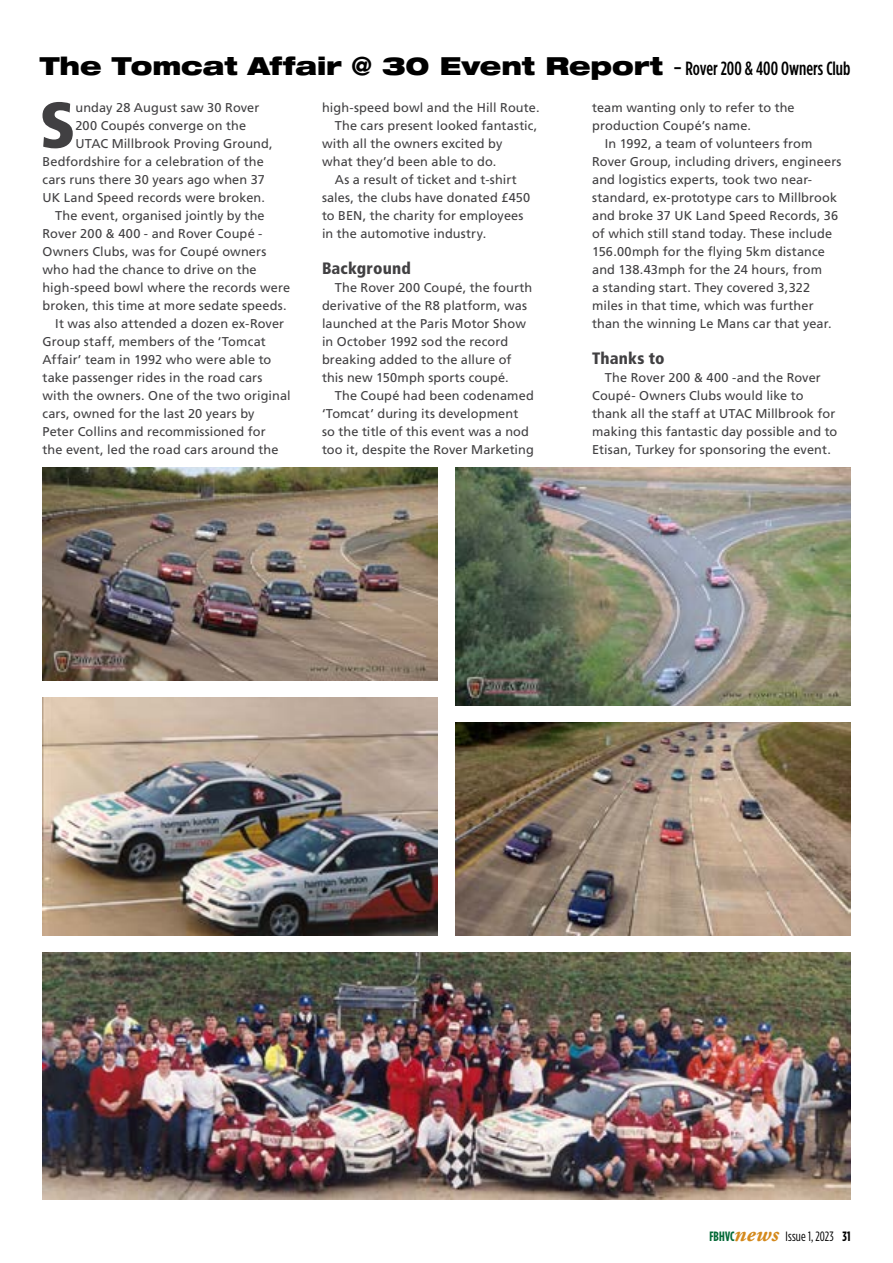
<style>
.page{position:relative;width:893px;height:1263px;background:#fff}
.page>*{position:absolute;margin:0;border:0;box-sizing:border-box;transform-origin:0 0}
.t1{font:900 condensed 64.35px "Frutiger";color:#414042}
.t2{font:900 expanded 24.9px "Helvetica Neue";letter-spacing:-.005em;color:#000}
.t3{font:900 condensed 16.5px "Frutiger";letter-spacing:.01em;color:#414042}
.t4{font:13.5px "Gotham Condensed";letter-spacing:.01em;color:#000}
.t5{font:12.75px/18px "Frutiger";letter-spacing:.01em;color:#414042}
.s1{font-family:"Frutiger";font-weight:400;font-stretch:normal;font-size:25.5px}
.s2{font-family:"Gotham Condensed";font-weight:500;font-stretch:normal;font-size:19.2px}
.s3{font-weight:700;color:#036936}
.s4{font-family:"Adobe Garamond Pro";font-weight:700;font-style:italic;font-size:22.5px;color:#d4891c}
.s5{font-weight:700}
</style>
<div class="page">
<img style="left:43px;top:952px;width:807px;height:247px">
<img style="left:455px;top:468px;width:395px;height:238px">
<img style="left:43px;top:468px;width:395px;height:212px">
<img style="left:455px;top:723px;width:395px;height:212px">
<img style="left:43px;top:697px;width:395px;height:238px">
<h2 class="t2" style="left:40px;top:50px;width:812px">The Tomcat Affair @ 30 Event Report <span class="s1">-</span> <span class="s2">Rover 200 &amp; 400 Owners Club</span></h2>
<h1 class="t1" style="left:40px;top:86px;width:37px">S</h1>
<p class="t5" style="left:75px;top:98px;width:185px">unday 28 August saw 30 Rover</p>
<p class="t5" style="left:592px;top:98px;width:204px">team wanting only to refer to the production Coupé’s name.</p>
<p class="t5" style="left:592px;top:134px;width:251px;text-indent:13px">In 1992, a team of volunteers from Rover Group, including drivers, engineers and logistics experts, took two near&shy;standard, ex-prototype cars to Millbrook and broke 37 UK Land Speed Records, 36 of which still stand today. These include 156.00mph for the flying 5km distance and 138.43mph for the 24 hours, from<br>a standing start. They covered 3,322 miles in that time, which was further than the winning Le Mans car that year.</p>
<p class="t3" style="left:592px;top:348px;width:74px">Thanks to</p>
<p class="t5" style="left:592px;top:368px;width:247px;text-indent:13px">The Rover 200 &amp; 400 -and the Rover Coupé- Owners Clubs would like to thank all the staff at UTAC Millbrook for making this fantastic day possible and to Etisan, Turkey for sponsoring the event.</p>
<p class="t5" style="left:322px;top:98px;width:219px">high-speed bowl and the Hill Route.</p>
<p class="t5" style="left:335px;top:116px;width:204px">The cars present looked fantastic,</p>
<p class="t5" style="left:322px;top:134px;width:182px">with all the owners excited by</p>
<p class="t5" style="left:322px;top:152px;width:176px">what they’d been able to do.</p>
<p class="t5" style="left:335px;top:170px;width:184px">As a result of ticket and t-shirt</p>
<p class="t5" style="left:322px;top:188px;width:210px">sales, the clubs have donated £450</p>
<p class="t5" style="left:322px;top:206px;width:203px">to BEN, the charity for employees</p>
<p class="t5" style="left:322px;top:224px;width:166px">in the automotive industry.</p>
<p class="t3" style="left:322px;top:258px;width:90px">Background</p>
<p class="t5" style="left:322px;top:278px;width:212px;text-indent:13px">The Rover 200 Coupé, the fourth derivative of the R8 platform, was launched at the Paris Motor Show in October 1992 sod the record breaking added to the allure of this new 150mph sports coupé.</p>
<p class="t5" style="left:322px;top:386px;width:213px;text-indent:13px">The Coupé had been codenamed ‘Tomcat’ during its development so the title of this event was a nod too it, despite the Rover Marketing</p>
<p class="t5" style="left:75px;top:116px;width:172px">200 Coupés converge on the</p>
<p class="t5" style="left:75px;top:134px;width:199px">UTAC Millbrook Proving Ground,</p>
<p class="t5" style="left:43px;top:152px;width:223px">Bedfordshire for a celebration of the</p>
<p class="t5" style="left:43px;top:170px;width:224px">cars runs there 30 years ago when 37</p>
<p class="t5" style="left:43px;top:188px;width:224px">UK Land Speed records were broken.</p>
<p class="t5" style="left:55px;top:206px;width:211px">The event, organised jointly by the</p>
<p class="t5" style="left:43px;top:224px;width:222px">Rover 200 &amp; 400 - and Rover Coupé -</p>
<p class="t5" style="left:43px;top:242px;width:225px">Owners Clubs, was for Coupé owners</p>
<p class="t5" style="left:43px;top:260px;width:216px">who had the chance to drive on the</p>
<p class="t5" style="left:43px;top:278px;width:249px">high-speed bowl where the records were</p>
<p class="t5" style="left:43px;top:296px;width:246px">broken, this time at more sedate speeds.</p>
<p class="t5" style="left:55px;top:314px;width:230px">It was also attended a dozen ex-Rover</p>
<p class="t5" style="left:43px;top:332px;width:225px">Group staff, members of the ‘Tomcat</p>
<p class="t5" style="left:43px;top:350px;width:230px">Affair’ team in 1992 who were able to</p>
<p class="t5" style="left:43px;top:368px;width:221px">take passenger rides in the road cars</p>
<p class="t5" style="left:43px;top:386px;width:250px">with the owners. One of the two original</p>
<p class="t5" style="left:43px;top:404px;width:214px">cars, owned for the last 20 years by</p>
<p class="t5" style="left:43px;top:422px;width:225px">Peter Collins and recommissioned for</p>
<p class="t5" style="left:43px;top:440px;width:238px">the event, led the road cars around the</p>
<p class="t4" style="left:709px;top:1228px;width:143px"><span class="s3">FBHVC</span><span class="s4">news</span> Issue 1, 2023 <span class="s5">31</span></p>
</div>
